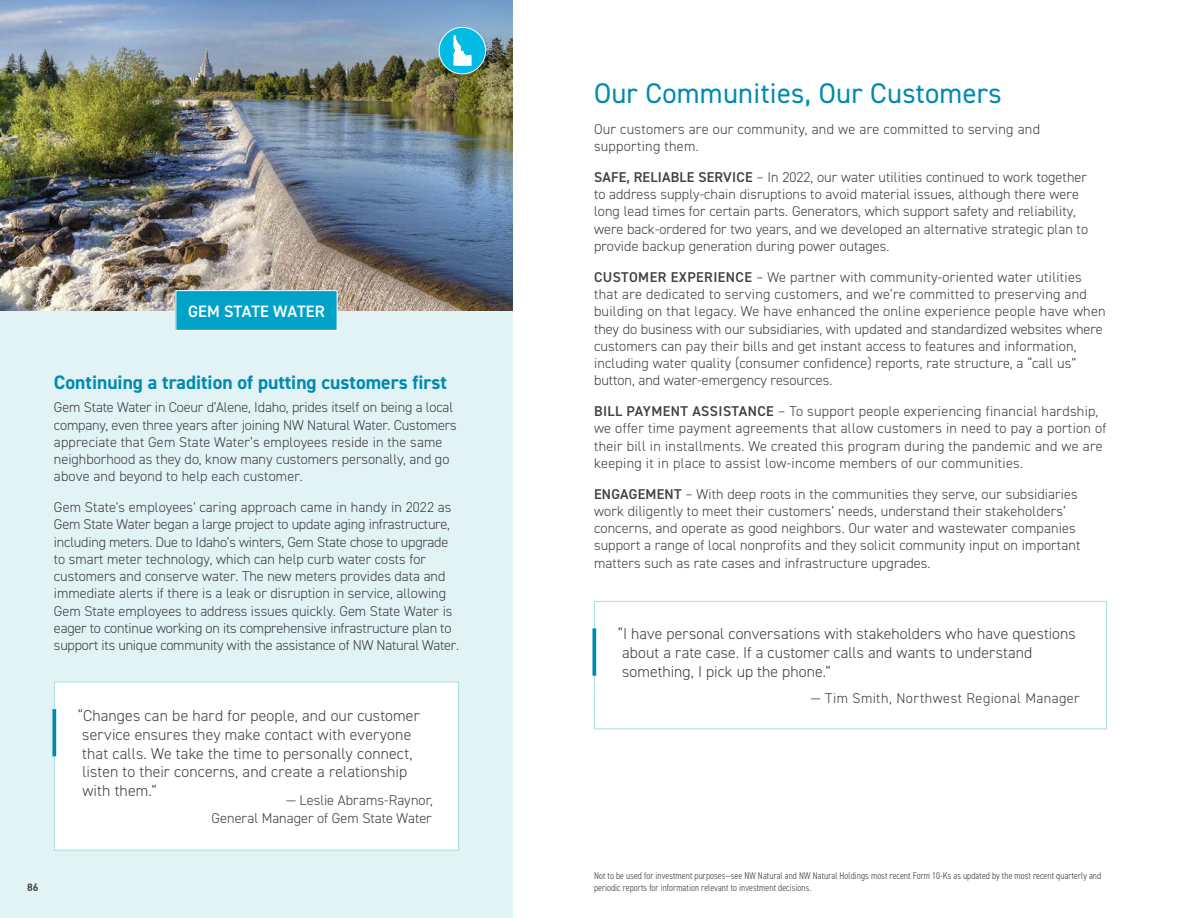
<style>
.page{position:relative;width:1188px;height:918px;background:#fff}
.page>*{position:absolute;margin:0;border:0;box-sizing:border-box;transform-origin:0 0}
.t1{font:28.5px "DIN2014";letter-spacing:.01em;color:#008ab0}
.t2{font:700 19.5px "DIN2014";color:#008ab0}
.t3{font:600 16.5px "DIN2014";letter-spacing:.005em;color:#fff}
.t4{font:300 15.75px/18.8px "DIN2014";letter-spacing:.005em;color:#414042}
.t5{font:300 14.25px/17.2px "DIN2014";letter-spacing:.005em;color:#414042}
.t6{font:300 14.25px "DIN2014";letter-spacing:.03em;color:#414042}
.t7{font:700 10.5px "DIN Offc";color:#414042}
.t8{font:300 condensed 9.75px/11.7px "DIN2014";letter-spacing:.01em;color:#414042}
.s1{font-weight:600}
</style>
<div class="page">
<div style="left:0;top:310px;width:513px;height:608px;background:#e2f3f5"></div>
<div style="left:54px;top:682px;width:405px;height:168px;background:#fff"></div>
<div style="left:54px;top:682px;width:405px;height:168px;border:1px solid #a9dee7"></div>
<svg style="left:52px;top:709px;width:4px;height:47px"></svg>
<div style="left:594px;top:601px;width:513px;height:128px;border:1px solid #a9dee7"></div>
<svg style="left:592px;top:628px;width:4px;height:48px"></svg>
<hr style="left:1187px;top:560px;width:1px;height:358px;background:#00a3c7">
<img style="left:0;top:0;width:513px;height:310px">
<div style="left:176px;top:291px;width:161px;height:39px;background:#00a3c7"></div>
<div style="left:176px;top:290px;width:162px;height:41px;border:1px solid #fff"></div>
<div style="left:439px;top:27px;width:47px;height:47px;background:#00bbe3;border-radius:50%"></div>
<svg style="left:453px;top:35px;width:19px;height:31px"></svg>
<div style="left:439px;top:27px;width:47px;height:47px;border:1px solid #fff;border-radius:50%"></div>
<p class="t3" style="left:188px;top:300px;width:138px">GEM STATE WATER</p>
<h2 class="t2" style="left:54px;top:369px;width:395px">Continuing a tradition of putting customers first</h2>
<p class="t5" style="left:54px;top:399px;width:404px">Gem State Water in Coeur d’Alene, Idaho, prides itself on being a local company, even three years after joining NW Natural Water. Customers appreciate that Gem State Water’s employees reside in the same neighborhood as they do, know many customers personally, and go above and beyond to help each customer.</p>
<p class="t5" style="left:54px;top:499px;width:407px">Gem State's employees' caring approach came in handy in 2022 as Gem State Water began a large project to update aging infrastructure, including meters. Due to Idaho’s winters, Gem State chose to upgrade to smart meter technology, which can help curb water costs for customers and conserve water. The new meters provides data and immediate alerts if there is a leak or disruption in service, allowing Gem State employees to address issues quickly. Gem State Water is eager to continue working on its comprehensive infrastructure plan to support its unique community with the assistance of NW Natural Water.</p>
<p class="t4" style="left:78px;top:707px;width:344px">“Changes can be hard for people, and our customer service ensures they make contact with everyone that calls. We take the time to personally connect, listen to their concerns, and create a relationship with them.”</p>
<p class="t5" style="left:212px;top:791px;width:223px;line-height:18px;text-align:right">— Leslie Abrams-Raynor,<br>General Manager of Gem State Water</p>
<h1 class="t1" style="left:594px;top:76px;width:409px">Our Communities, Our Customers</h1>
<p class="t5" style="left:594px;top:120px;width:448px">Our customers are our community, and we are committed to serving and supporting them.</p>
<p class="t5" style="left:594px;top:168px;width:496px"><span class="s1">SAFE, RELIABLE SERVICE</span> – In 2022, our water utilities continued to work together to address supply-chain disruptions to avoid material issues, although there were long lead times for certain parts. Generators, which support safety and reliability, were back-ordered for two years, and we developed an alternative strategic plan to provide backup generation during power outages.</p>
<p class="t5" style="left:594px;top:268px;width:513px"><span class="s1">CUSTOMER EXPERIENCE</span> – We partner with community-oriented water utilities that are dedicated to serving customers, and we’re committed to preserving and building on that legacy. We have enhanced the online experience people have when they do business with our subsidiaries, with updated and standardized websites where customers can pay their bills and get instant access to features and information, including water quality (consumer confidence) reports, rate structure, a “call us” button, and water-emergency resources.</p>
<p class="t5" style="left:594px;top:403px;width:514px"><span class="s1">BILL PAYMENT ASSISTANCE</span> – To support people experiencing financial hardship, we offer time payment agreements that allow customers in need to pay a portion of their bill in installments. We created this program during the pandemic and we are keeping it in place to assist low-income members of our communities.</p>
<p class="t5" style="left:594px;top:485px;width:488px"><span class="s1">ENGAGEMENT</span> – With deep roots in the communities they serve, our subsidiaries work diligently to meet their customers’ needs, understand their stakeholders’ concerns, and operate as good neighbors. Our water and wastewater companies support a range of local nonprofits and they solicit community input on important matters such as rate cases and infrastructure upgrades.</p>
<p class="t4" style="left:618px;top:625px;width:460px">“I have personal conversations with stakeholders who have questions about a rate case. If a customer calls and wants to understand something, I pick up the phone.”</p>
<p class="t6" style="left:811px;top:690px;width:271px">— Tim Smith, Northwest Regional Manager</p>
<p class="t7" style="left:27px;top:880px;width:13px">86</p>
<p class="t8" style="left:594px;top:870px;width:509px">Not to be used for investment purposes—see NW Natural and NW Natural Holdings most recent Form 10-Ks as updated by the most recent quarterly and periodic reports for information relevant to investment decisions.</p>
</div>
